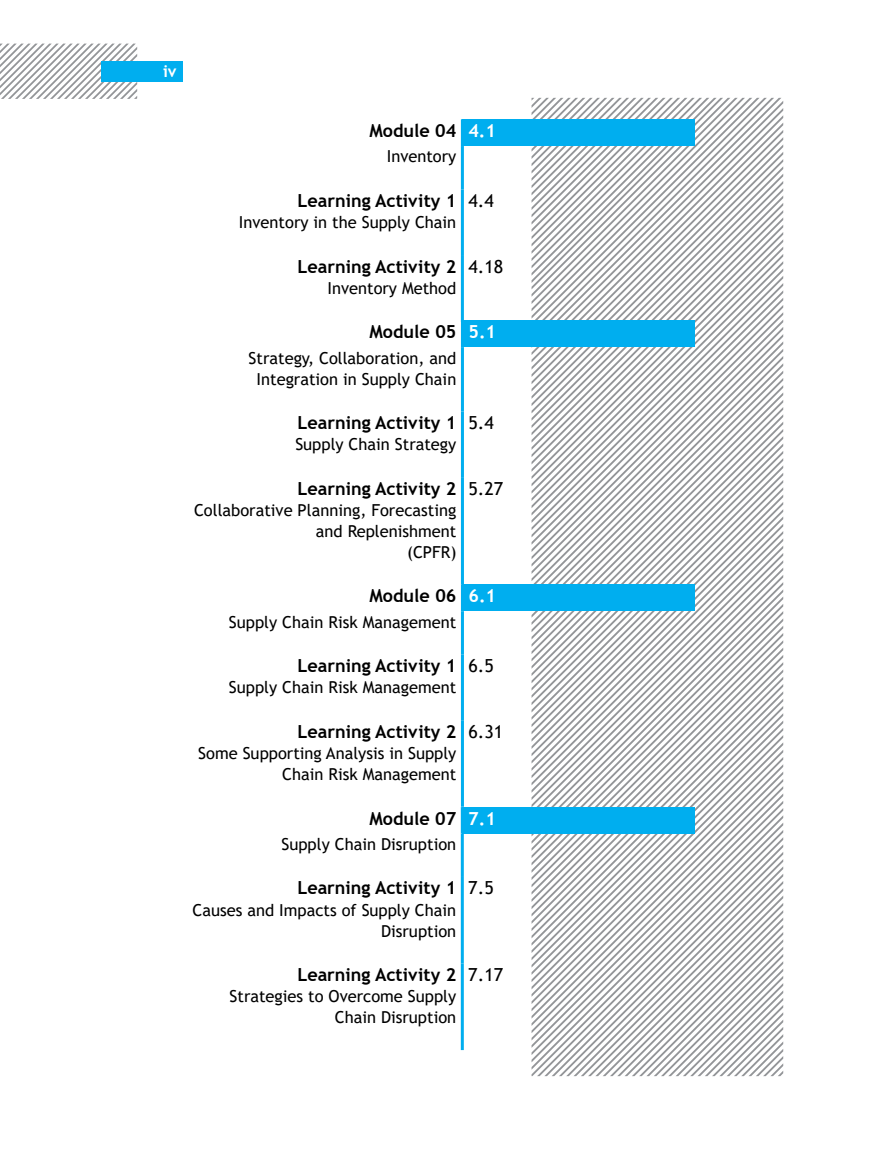
<style>
.page{position:relative;width:876px;height:1174px;background:#fff}
.page>*{position:absolute;margin:0;border:0;box-sizing:border-box;transform-origin:0 0}
.t1{font:700 18px "Trebuchet MS";color:#000}
.t2{font:18px "Trebuchet MS";color:#000}
.t3{font:16.5px/21px "Trebuchet MS";color:#000;text-align:right}
.t4{font:700 16.5px "Trebuchet MS";color:#fff}
.s1{color:#fff}
</style>
<div class="page">
<svg style="left:0;top:44px;width:137px;height:55px"></svg>
<div style="left:101px;top:61px;width:81px;height:21px;background:#00aeef"></div>
<svg style="left:730px;top:98px;width:51px;height:250px"></svg>
<svg style="left:730px;top:98px;width:44px;height:242px"></svg>
<svg style="left:730px;top:98px;width:37px;height:235px"></svg>
<svg style="left:730px;top:98px;width:29px;height:228px"></svg>
<svg style="left:730px;top:98px;width:22px;height:220px"></svg>
<svg style="left:730px;top:98px;width:15px;height:213px"></svg>
<svg style="left:730px;top:98px;width:8px;height:206px"></svg>
<svg style="left:531px;top:98px;width:199px;height:401px"></svg>
<svg style="left:531px;top:499px;width:252px;height:40px"></svg>
<svg style="left:531px;top:539px;width:252px;height:537px"></svg>
<div style="left:462px;top:320px;width:232px;height:27px;background:#00aeef"></div>
<hr style="left:461px;top:320px;width:3px;height:27px;background:#00aeef">
<hr style="left:461px;top:347px;width:3px;height:64px;background:#00aeef">
<hr style="left:461px;top:411px;width:3px;height:66px;background:#00aeef">
<hr style="left:461px;top:477px;width:3px;height:107px;background:#00aeef">
<div style="left:462px;top:119px;width:232px;height:27px;background:#00aeef"></div>
<hr style="left:461px;top:119px;width:3px;height:27px;background:#00aeef">
<hr style="left:461px;top:146px;width:3px;height:43px;background:#00aeef">
<hr style="left:461px;top:189px;width:3px;height:66px;background:#00aeef">
<hr style="left:461px;top:255px;width:3px;height:67px;background:#00aeef">
<div style="left:462px;top:584px;width:232px;height:27px;background:#00aeef"></div>
<hr style="left:461px;top:584px;width:3px;height:27px;background:#00aeef">
<hr style="left:461px;top:611px;width:3px;height:43px;background:#00aeef">
<hr style="left:461px;top:654px;width:3px;height:66px;background:#00aeef">
<hr style="left:461px;top:720px;width:3px;height:86px;background:#00aeef">
<div style="left:462px;top:807px;width:232px;height:26px;background:#00aeef"></div>
<hr style="left:461px;top:807px;width:3px;height:26px;background:#00aeef">
<hr style="left:461px;top:833px;width:3px;height:44px;background:#00aeef">
<hr style="left:461px;top:877px;width:3px;height:86px;background:#00aeef">
<hr style="left:461px;top:963px;width:3px;height:87px;background:#00aeef">
<p class="t4" style="left:163px;top:61px;width:15px">iv</p>
<p class="t1" style="left:370px;top:119px;width:128px">Module 04 <span class="s1">4.1</span></p>
<p class="t3" style="left:387px;top:146px;width:71px">Inventory</p>
<p class="t1" style="left:297px;top:189px;width:160px">Learning Activity 1</p>
<p class="t3" style="left:239px;top:211px;width:219px">Inventory in the Supply Chain</p>
<p class="t2" style="left:468px;top:189px;width:27px">4.4</p>
<p class="t1" style="left:297px;top:255px;width:160px">Learning Activity 2</p>
<p class="t3" style="left:327px;top:277px;width:130px">Inventory Method</p>
<p class="t2" style="left:468px;top:255px;width:36px">4.18</p>
<p class="t1" style="left:370px;top:320px;width:128px">Module 05 <span class="s1">5.1</span></p>
<p class="t3" style="left:249px;top:347px;width:209px;text-align:center">Strategy, Collaboration, and<br>Integration in Supply Chain</p>
<p class="t1" style="left:297px;top:411px;width:160px">Learning Activity 1</p>
<p class="t3" style="left:295px;top:433px;width:163px">Supply Chain Strategy</p>
<p class="t2" style="left:468px;top:411px;width:27px">5.4</p>
<p class="t1" style="left:297px;top:477px;width:160px">Learning Activity 2</p>
<p class="t3" style="left:194px;top:499px;width:264px">Collaborative Planning, Forecasting and Replenishment<br>(CPFR)</p>
<p class="t2" style="left:468px;top:477px;width:36px">5.27</p>
<p class="t1" style="left:370px;top:584px;width:128px">Module 06 <span class="s1">6.1</span></p>
<p class="t3" style="left:229px;top:611px;width:229px">Supply Chain Risk Management</p>
<p class="t1" style="left:297px;top:654px;width:160px">Learning Activity 1</p>
<p class="t3" style="left:229px;top:676px;width:229px">Supply Chain Risk Management</p>
<p class="t2" style="left:468px;top:654px;width:27px">6.5</p>
<p class="t1" style="left:297px;top:720px;width:160px">Learning Activity 2</p>
<p class="t3" style="left:198px;top:742px;width:260px">Some Supporting Analysis in Supply<br>Chain Risk Management</p>
<p class="t2" style="left:468px;top:720px;width:36px">6.31</p>
<p class="t1" style="left:369px;top:807px;width:128px">Module 07 <span class="s1">7.1</span></p>
<p class="t3" style="left:281px;top:833px;width:176px">Supply Chain Disruption</p>
<p class="t1" style="left:297px;top:877px;width:160px">Learning Activity 1</p>
<p class="t3" style="left:193px;top:899px;width:265px">Causes and Impacts of Supply Chain<br>Disruption</p>
<p class="t2" style="left:468px;top:876px;width:27px">7.5</p>
<p class="t1" style="left:297px;top:963px;width:160px">Learning Activity 2</p>
<p class="t3" style="left:230px;top:985px;width:228px">Strategies to Overcome Supply<br>Chain Disruption</p>
<p class="t2" style="left:468px;top:963px;width:36px">7.17</p>
</div>
